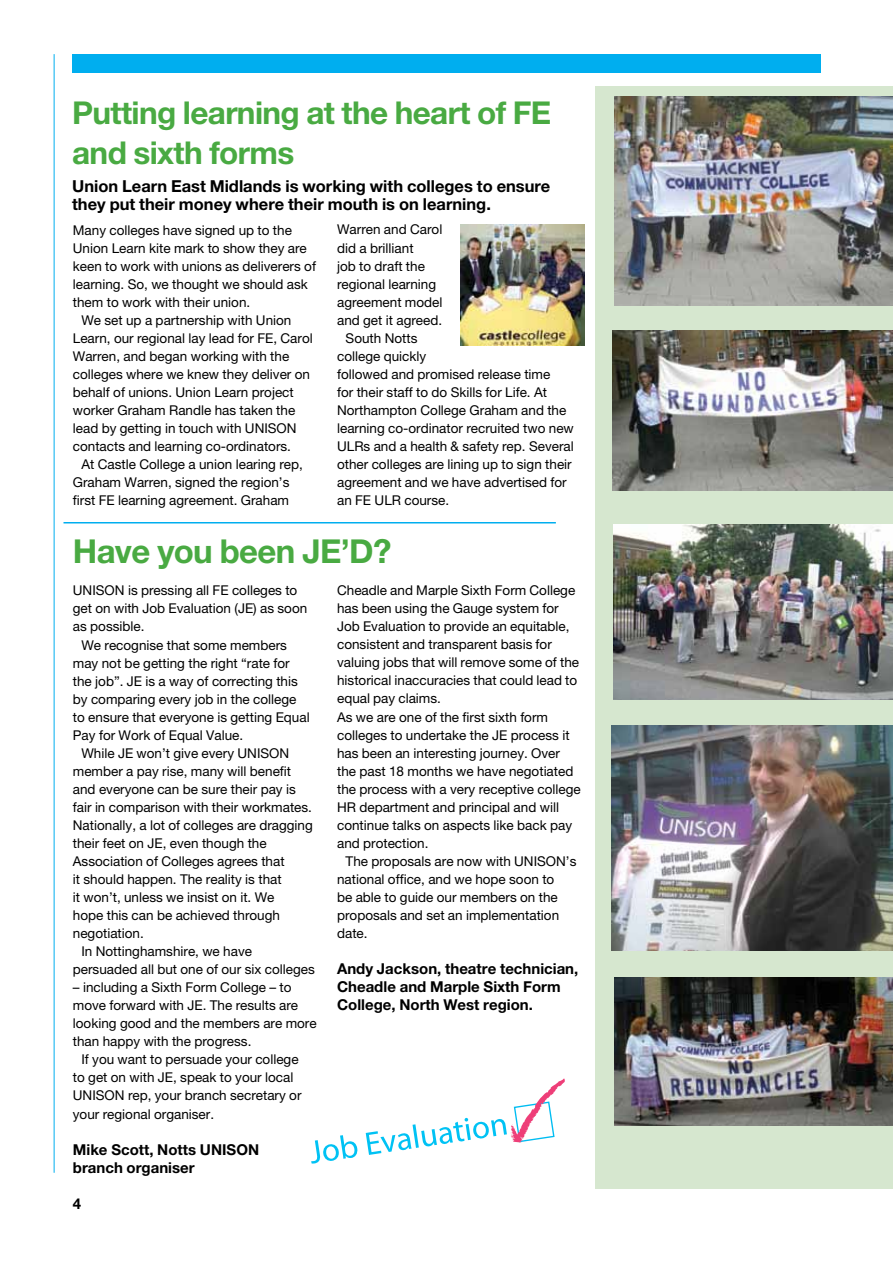
<style>
.page{position:relative;width:893px;height:1263px;background:#fff}
.page>*{position:absolute;margin:0;border:0;box-sizing:border-box;transform-origin:0 0}
.t1{font:700 33px "Helvetica Neue";letter-spacing:-.02em;color:#49aa42}
.t2{font:700 31.5px/40.5px "Helvetica Neue";letter-spacing:-.02em;color:#49aa42}
.t3{font:700 16.5px/18px "Helvetica Neue";color:#000}
.t4{font:700 15px/18px "Helvetica Neue";color:#000}
.t5{font:13.5px/18px "Helvetica Neue";color:#000}
</style>
<div class="page">
<hr style="left:54px;top:54px;width:1px;height:1119px;background:#00aeef">
<div style="left:72px;top:54px;width:749px;height:18px;background:#00aeef"></div>
<div style="left:595px;top:86px;width:298px;height:1102px;background:#d6e7cf"></div>
<hr style="left:63px;top:522px;width:493px;height:1px;background:#00aeef">
<img style="left:611px;top:725px;width:282px;height:225px">
<img style="left:613px;top:330px;width:280px;height:161px">
<img style="left:614px;top:97px;width:279px;height:209px">
<img style="left:614px;top:977px;width:279px;height:149px">
<img style="left:613px;top:525px;width:280px;height:175px">
<svg style="left:311px;top:1135px;width:47px;height:28px"></svg>
<svg style="left:366px;top:1078px;width:199px;height:77px"></svg>
<img style="left:460px;top:224px;width:125px;height:121px">
<h2 class="t2" style="left:72px;top:92px;width:481px">Putting learning at the heart of FE and sixth forms</h2>
<p class="t3" style="left:72px;top:176px;width:480px">Union Learn East Midlands is working with colleges to ensure they put their money where their mouth is on learning.</p>
<p class="t5" style="left:73px;top:221px;width:221px">Many colleges have signed up to the</p>
<p class="t5" style="left:73px;top:239px;width:235px">Union Learn kite mark to show they are</p>
<p class="t5" style="left:73px;top:257px;width:245px">keen to work with unions as deliverers of</p>
<p class="t5" style="left:73px;top:275px;width:237px">learning. So, we thought we should ask</p>
<p class="t5" style="left:73px;top:293px;width:179px">them to work with their union.</p>
<p class="t5" style="left:81px;top:311px;width:212px">We set up a partnership with Union</p>
<p class="t5" style="left:73px;top:329px;width:241px">Learn, our regional lay lead for FE, Carol</p>
<p class="t5" style="left:73px;top:347px;width:218px">Warren, and began working with the</p>
<p class="t5" style="left:73px;top:365px;width:239px">colleges where we knew they deliver on</p>
<p class="t5" style="left:73px;top:383px;width:222px">behalf of unions. Union Learn project</p>
<p class="t5" style="left:73px;top:401px;width:224px">worker Graham Randle has taken the</p>
<p class="t5" style="left:73px;top:419px;width:225px">lead by getting in touch with UNISON</p>
<p class="t5" style="left:73px;top:437px;width:220px">contacts and learning co-ordinators.</p>
<p class="t5" style="left:81px;top:455px;width:223px">At Castle College a union learing rep,</p>
<p class="t5" style="left:73px;top:473px;width:218px">Graham Warren, signed the region’s</p>
<p class="t5" style="left:73px;top:491px;width:218px">first FE learning agreement. Graham</p>
<p class="t5" style="left:337px;top:220px;width:107px">Warren and Carol</p>
<p class="t5" style="left:337px;top:238px;width:78px">did a brilliant</p>
<p class="t5" style="left:337px;top:257px;width:89px">job to draft the</p>
<p class="t5" style="left:337px;top:275px;width:101px">regional learning</p>
<p class="t5" style="left:337px;top:293px;width:107px">agreement model</p>
<p class="t5" style="left:337px;top:311px;width:107px">and get it agreed.</p>
<p class="t5" style="left:346px;top:329px;width:73px">South Notts</p>
<p class="t5" style="left:337px;top:347px;width:91px">college quickly</p>
<p class="t5" style="left:337px;top:365px;width:215px">followed and promised release time</p>
<p class="t5" style="left:337px;top:383px;width:211px">for their staff to do Skills for Life. At</p>
<p class="t5" style="left:337px;top:401px;width:231px">Northampton College Graham and the</p>
<p class="t5" style="left:337px;top:419px;width:238px">learning co-ordinator recruited two new</p>
<p class="t5" style="left:337px;top:437px;width:238px">ULRs and a health &amp; safety rep. Several</p>
<p class="t5" style="left:337px;top:455px;width:236px">other colleges are lining up to sign their</p>
<p class="t5" style="left:337px;top:473px;width:231px">agreement and we have advertised for</p>
<p class="t5" style="left:337px;top:491px;width:114px">an FE ULR course.</p>
<h1 class="t1" style="left:73px;top:531px;width:320px">Have you been JE’D?</h1>
<p class="t5" style="left:73px;top:581px;width:226px">UNISON is pressing all FE colleges to</p>
<p class="t5" style="left:73px;top:599px;width:236px">get on with Job Evaluation (JE) as soon</p>
<p class="t5" style="left:73px;top:617px;width:73px">as possible.</p>
<p class="t5" style="left:81px;top:635px;width:207px">We recognise that some members</p>
<p class="t5" style="left:73px;top:653px;width:218px">may not be getting the right “rate for</p>
<p class="t5" style="left:73px;top:672px;width:226px">the job”. JE is a way of correcting this</p>
<p class="t5" style="left:73px;top:690px;width:225px">by comparing every job in the college</p>
<p class="t5" style="left:73px;top:708px;width:238px">to ensure that everyone is getting Equal</p>
<p class="t5" style="left:73px;top:726px;width:172px">Pay for Work of Equal Value.</p>
<p class="t5" style="left:81px;top:744px;width:209px">While JE won’t give every UNISON</p>
<p class="t5" style="left:73px;top:762px;width:220px">member a pay rise, many will benefit</p>
<p class="t5" style="left:73px;top:780px;width:224px">and everyone can be sure their pay is</p>
<p class="t5" style="left:73px;top:798px;width:241px">fair in comparison with their workmates.</p>
<p class="t5" style="left:73px;top:816px;width:241px">Nationally, a lot of colleges are dragging</p>
<p class="t5" style="left:73px;top:834px;width:195px">their feet on JE, even though the</p>
<p class="t5" style="left:73px;top:852px;width:213px">Association of Colleges agrees that</p>
<p class="t5" style="left:73px;top:870px;width:210px">it should happen. The reality is that</p>
<p class="t5" style="left:73px;top:888px;width:203px">it won’t, unless we insist on it. We</p>
<p class="t5" style="left:73px;top:906px;width:209px">hope this can be achieved through</p>
<p class="t5" style="left:73px;top:924px;width:73px">negotiation.</p>
<p class="t5" style="left:81px;top:942px;width:172px">In Nottinghamshire, we have</p>
<p class="t5" style="left:73px;top:960px;width:243px">persuaded all but one of our six colleges</p>
<p class="t5" style="left:73px;top:978px;width:245px">– including a Sixth Form College – to move forward with JE. The results are looking good and the members are more than happy with the progress.</p>
<p class="t5" style="left:73px;top:1050px;width:230px;text-indent:9px">If you want to persuade your college to get on with JE, speak to your local UNISON rep, your branch secretary or your regional organiser.</p>
<p class="t4" style="left:73px;top:1140px;width:188px">Mike Scott, Notts UNISON branch organiser</p>
<p class="t4" style="left:73px;top:1194px;width:10px">4</p>
<p class="t5" style="left:337px;top:581px;width:245px">Cheadle and Marple Sixth Form College has been using the Gauge system for Job Evaluation to provide an equitable, consistent and transparent basis for valuing jobs that will remove some of the historical inaccuracies that could lead to equal pay claims.<br>As we are one of the first sixth form colleges to undertake the JE process it has been an interesting journey. Over the past 18 months we have negotiated the process with a very receptive college HR department and principal and will continue talks on aspects like back pay and protection.</p>
<p class="t5" style="left:337px;top:852px;width:241px;text-indent:9px">The proposals are now with UNISON’s national office, and we hope soon to<br>be able to guide our members on the proposals and set an implementation date.</p>
<p class="t4" style="left:337px;top:960px;width:243px">Andy Jackson, theatre technician,<br>Cheadle and Marple Sixth Form<br>College, North West region.</p>
</div>
